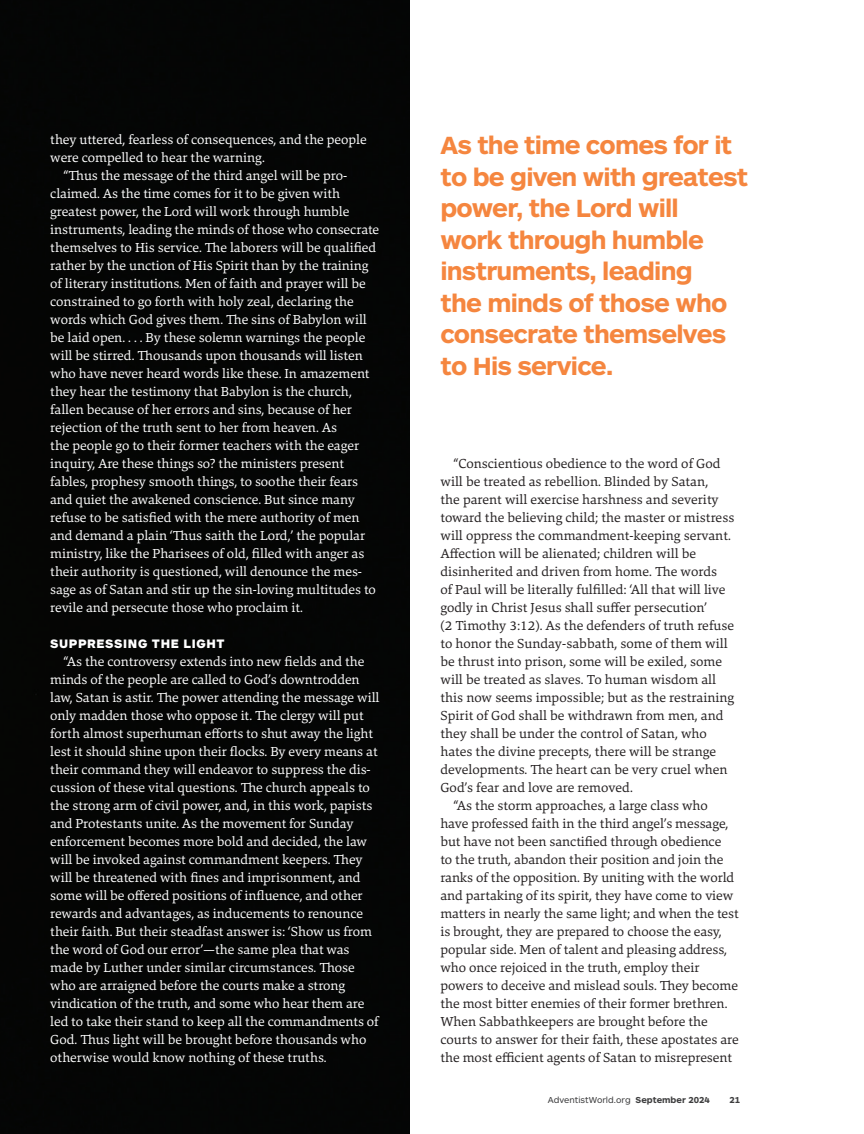
<style>
.page{position:relative;width:864px;height:1134px;background:#fff}
.page>*{position:absolute;margin:0;border:0;box-sizing:border-box;transform-origin:0 0}
.Pull_Quotes{font:700 25.8px/31.5px "ARS Maquette Pro";letter-spacing:-.03em;color:#f5863f}
.Feature_Body{font:13.5px/18px "Danton";color:#fff}
.Feature_Body-2{font:13.5px/18px "Danton";color:#231f20}
.WOP_Drop_Caps{font:13.5px/18px "Danton";color:#fff}
.Subheads{font:900 12.75px "ARS Maquette Pro";letter-spacing:.05em;color:#fff}
.t1{font:9px "ARS Maquette Pro";color:#3e3e3f}
.t2{font:700 9px "ARS Maquette Pro";color:#3e3e3f}
.s1{font-weight:700}
</style>
<div class="page">
<div style="left:0;top:0;width:410px;height:1134px;background:#040505"></div>
<p class="WOP_Drop_Caps" style="left:50px;top:130px;width:318px">they uttered, fearless of consequences, and the people were compelled to hear the warning.</p>
<p class="Feature_Body" style="left:50px;top:166px;width:331px;text-indent:14px">“Thus the message of the third angel will be pro&shy;claimed. As the time comes for it to be given with greatest power, the Lord will work through humble instruments, leading the minds of those who consecrate themselves to His service. The laborers will be qualified rather by the unction of His Spirit than by the training of literary institutions. Men of faith and prayer will be constrained to go forth with holy zeal, declaring the words which God gives them. The sins of Babylon will be laid open. . . . By these solemn warnings the people will be stirred. Thousands upon thousands will listen who have never heard words like these. In amazement they hear the testimony that Babylon is the church, fallen because of her errors and sins, because of her rejection of the truth sent to her from heaven. As<br>the people go to their former teachers with the eager inquiry, Are these things so? the ministers present fables, prophesy smooth things, to soothe their fears and quiet the awakened conscience. But since many refuse to be satisfied with the mere authority of men and demand a plain ‘Thus saith the Lord,’ the popular ministry, like the Pharisees of old, filled with anger as their authority is questioned, will denounce the mes&shy;sage as of Satan and stir up the sin-loving multitudes to revile and persecute those who proclaim it.</p>
<p class="Subheads" style="left:50px;top:635px;width:176px">SUPPRESSING THE LIGHT</p>
<p class="Feature_Body" style="left:50px;top:652px;width:331px;text-indent:14px">“As the controversy extends into new fields and the minds of the people are called to God’s downtrodden law, Satan is astir. The power attending the message will only madden those who oppose it. The clergy will put forth almost superhuman efforts to shut away the light lest it should shine upon their flocks. By every means at their command they will endeavor to suppress the dis&shy;cussion of these vital questions. The church appeals to the strong arm of civil power, and, in this work, papists and Protestants unite. As the movement for Sunday enforcement becomes more bold and decided, the law will be invoked against commandment keepers. They will be threatened with fines and imprisonment, and some will be offered positions of influence, and other rewards and advantages, as inducements to renounce their faith. But their steadfast answer is: ‘Show us from the word of God our error’—the same plea that was made by Luther under similar circumstances. Those who are arraigned before the courts make a strong vindication of the truth, and some who hear them are led to take their stand to keep all the commandments of God. Thus light will be brought before thousands who otherwise would know nothing of these truths.</p>
<p class="Pull_Quotes" style="left:440px;top:128px;width:309px">As the time comes for it to be given with greatest power, the Lord will<br>work through humble instruments, leading<br>the minds of those who consecrate themselves to His service.</p>
<p class="Feature_Body-2" style="left:440px;top:454px;width:295px;text-indent:14px">“Conscientious obedience to the word of God will be treated as rebellion. Blinded by Satan,<br>the parent will exercise harshness and severity toward the believing child; the master or mistress will oppress the commandment-keeping servant.<br>Affection will be alienated; children will be disinherited and driven from home. The words<br>of Paul will be literally fulfilled: ‘All that will live godly in Christ Jesus shall suffer persecution’<br>(2 Timothy 3:12). As the defenders of truth refuse to honor the Sunday-sabbath, some of them will be thrust into prison, some will be exiled, some will be treated as slaves. To human wisdom all this now seems impossible; but as the restraining Spirit of God shall be withdrawn from men, and they shall be under the control of Satan, who hates the divine precepts, there will be strange developments. The heart can be very cruel when God’s fear and love are removed.</p>
<p class="Feature_Body-2" style="left:440px;top:796px;width:300px;text-indent:14px">“As the storm approaches, a large class who have professed faith in the third angel’s message, but have not been sanctified through obedience<br>to the truth, abandon their position and join the ranks of the opposition. By uniting with the world and partaking of its spirit, they have come to view matters in nearly the same light; and when the test is brought, they are prepared to choose the easy, popular side. Men of talent and pleasing address, who once rejoiced in the truth, employ their powers to deceive and mislead souls. They become the most bitter enemies of their former brethren.<br>When Sabbathkeepers are brought before the courts to answer for their faith, these apostates are the most efficient agents of Satan to misrepresent</p>
<p class="t1" style="left:548px;top:1094px;width:164px">AdventistWorld.org <span class="s1">September 2024</span></p>
<p class="t2" style="left:729px;top:1094px;width:12px">21</p>
</div>
